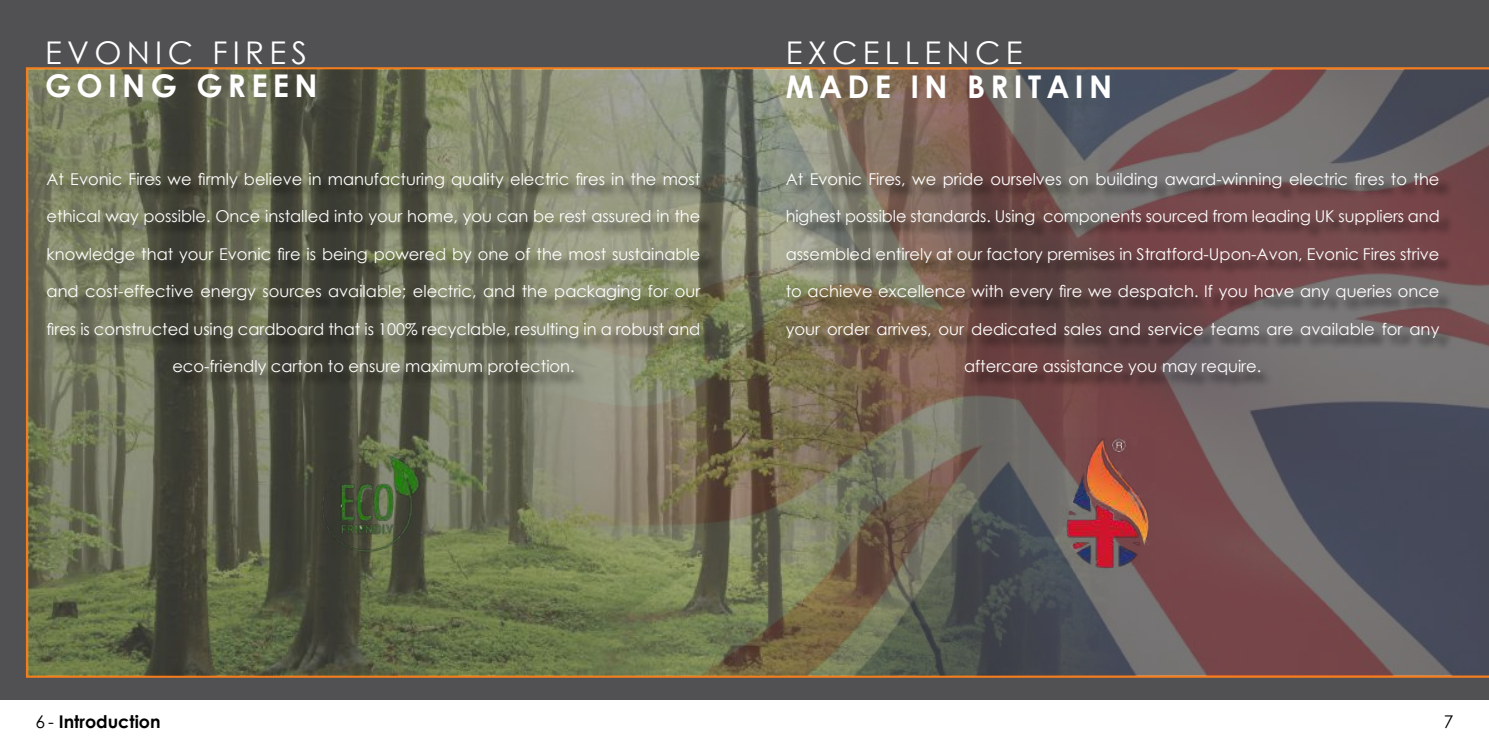
<style>
.page{position:relative;width:1489px;height:745px;background:#fff}
.page>*{position:absolute;margin:0;border:0;box-sizing:border-box;transform-origin:0 0}
.t1{font:700 31.25px "Century Gothic";letter-spacing:.17em;color:#fff}
.t2{font:31.25px "Century Gothic";letter-spacing:.17em;color:#fff}
.t3{font:700 17.5px "Century Gothic";color:#000}
.t4{font:17.5px "Century Gothic";color:#000}
.t5{font:16.25px "Century Gothic";color:#fff}
.s1{font-weight:400}
</style>
<div class="page">
<div style="left:0;top:0;width:1488px;height:699px;background:#515153"></div>
<img style="left:537px;top:69px;width:951px;height:605px">
<img style="left:28px;top:70px;width:1088px;height:604px">
<img style="left:1060px;top:437px;width:93px;height:135px">
<img style="left:320px;top:453px;width:101px;height:102px">
<div style="left:788px;top:175px;width:665px;height:215px;background:#000;opacity:.75"></div>
<div style="left:49px;top:175px;width:666px;height:215px;background:#000;opacity:.75"></div>
<h1 class="t2" style="left:45px;top:30px;width:264px">EVONIC FIRES</h1>
<h1 class="t1" style="left:45px;top:62px;width:274px">GOING GREEN</h1>
<p class="t5" style="left:47px;top:167px;width:655px">At Evonic Fires we firmly believe in manufacturing quality electric fires in the most</p>
<p class="t5" style="left:47px;top:205px;width:655px">ethical way possible. Once installed into your home, you can be rest assured in the</p>
<p class="t5" style="left:47px;top:242px;width:655px">knowledge that your Evonic fire is being powered by one of the most sustainable</p>
<p class="t5" style="left:47px;top:280px;width:655px">and cost-effective energy sources available; electric, and the packaging for our</p>
<p class="t5" style="left:47px;top:317px;width:655px">fires is constructed using cardboard that is 100% recyclable, resulting in a robust and</p>
<p class="t5" style="left:172px;top:355px;width:404px">eco-friendly carton to ensure maximum protection.</p>
<h1 class="t2" style="left:785px;top:30px;width:238px">EXCELLENCE</h1>
<h1 class="t1" style="left:785px;top:62px;width:328px">MADE IN BRITAIN</h1>
<p class="t5" style="left:785px;top:167px;width:655px">At Evonic Fires, we pride ourselves on building award-winning electric fires to the</p>
<p class="t5" style="left:785px;top:205px;width:655px">highest possible standards. Using components sourced from leading UK suppliers and</p>
<p class="t5" style="left:785px;top:242px;width:655px">assembled entirely at our factory premises in Stratford-Upon-Avon, Evonic Fires strive</p>
<p class="t5" style="left:785px;top:280px;width:655px">to achieve excellence with every fire we despatch. If you have any queries once</p>
<p class="t5" style="left:785px;top:317px;width:655px">your order arrives, our dedicated sales and service teams are available for any</p>
<p class="t5" style="left:964px;top:355px;width:299px">aftercare assistance you may require.</p>
<p class="t3" style="left:35px;top:708px;width:127px"><span class="s1">6 -</span> Introduction</p>
<p class="t4" style="left:1443px;top:709px;width:11px">7</p>
</div>
